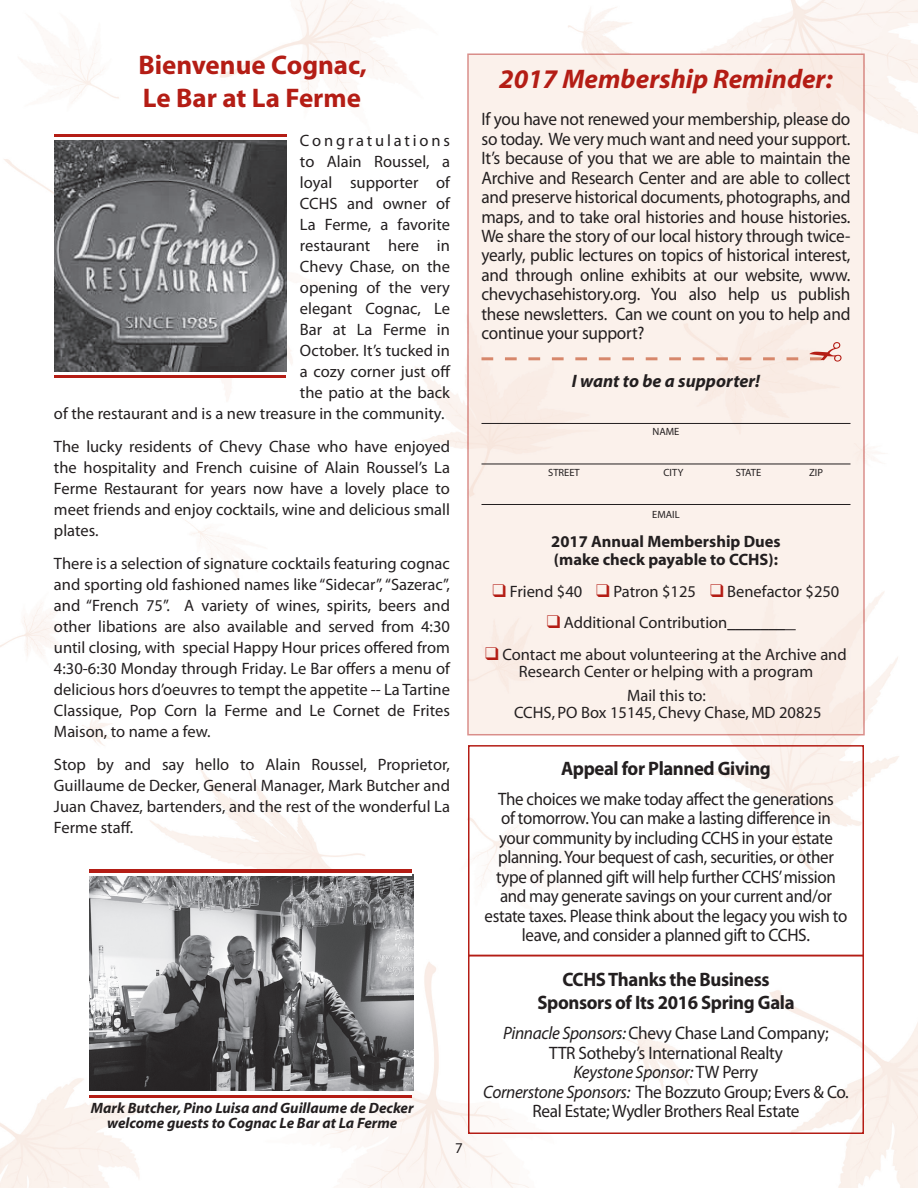
<style>
.page{position:relative;width:918px;height:1188px;background:#fff}
.page>*{position:absolute;margin:0;border:0;box-sizing:border-box;transform-origin:0 0}
.t1{font:700 27px/32.4px "Myriad";color:#b41d15}
.t2{font:italic 700 27px "Myriad";color:#b41d15}
.t3{font:700 19.5px/23.4px "Myriad Pro";letter-spacing:-.02em;color:#231f20;text-align:center;scale:.96 1}
.t4{font:18px/19.4px "Myriad Pro";letter-spacing:-.02em;color:#231f20;text-align:center;scale:.96 1}
.t5{font:18px/19.5px "Myriad Pro";letter-spacing:-.02em;color:#231f20;text-align:center;scale:.94 1}
.t6{font:italic 700 18px "Myriad";color:#231f20}
.t7{font:16.5px/21px "Myriad Pro";color:#231f20;text-align:justify}
.t8{font:16.5px/17.9px "Myriad";color:#231f20;text-align:center}
.t9{font:700 16.5px/17.9px "Myriad";color:#231f20}
.t10{font:16.5px "Myriad Pro";letter-spacing:.17em;color:#231f20}
.t11{font:italic 700 15px/15px "Myriad";color:#231f20;text-align:center}
.t12{font:15px "Myriad";color:#231f20}
.t13{font:10.5px "Myriad";color:#231f20}
.s1{color:#b41d15}
.s2{font-style:italic}
</style>
<div class="page">
<img style="left:0;top:0;width:918px;height:1188px">
<div style="left:468px;top:955px;width:396px;height:179px;border:2px solid #b41d15"></div>
<div style="left:468px;top:745px;width:396px;height:211px;border:2px solid #b41d15"></div>
<div style="left:467px;top:53px;width:398px;height:682px;background:#fbf1eb"></div>
<hr style="left:482px;top:423px;width:368px;height:1px;background:#231f20">
<hr style="left:482px;top:464px;width:368px;height:1px;background:#231f20">
<hr style="left:482px;top:504px;width:368px;height:1px;background:#231f20">
<hr style="left:727px;top:629px;width:69px;height:1px;background:#231f20">
<svg style="left:482px;top:342px;width:360px;height:20px"></svg>
<img style="left:90px;top:875px;width:324px;height:216px">
<svg style="left:89px;top:1094px;width:323px;height:4px"></svg>
<hr style="left:89px;top:1092px;width:323px;height:2px;background:#fff">
<hr style="left:89px;top:870px;width:323px;height:3px;background:#b41d15">
<hr style="left:89px;top:873px;width:323px;height:3px;background:#fff">
<img style="left:54px;top:140px;width:232px;height:232px">
<hr style="left:54px;top:375px;width:231px;height:3px;background:#b41d15">
<hr style="left:54px;top:372px;width:231px;height:3px;background:#fff">
<hr style="left:54px;top:134px;width:232px;height:3px;background:#b41d15">
<hr style="left:54px;top:137px;width:232px;height:3px;background:#fff">
<h1 class="t1" style="left:139px;top:50px;width:230px">Bienvenue Cognac,<br>Le Bar at La Ferme</h1>
<p class="t10" style="left:300px;top:131px;width:152px">Congratulations</p>
<p class="t7" style="left:300px;top:151px;width:151px">to Alain Roussel, a</p>
<p class="t7" style="left:300px;top:172px;width:152px">loyal supporter of</p>
<p class="t7" style="left:300px;top:193px;width:152px">CCHS and owner of</p>
<p class="t7" style="left:300px;top:214px;width:151px">La Ferme, a favorite</p>
<p class="t7" style="left:300px;top:235px;width:152px">restaurant here in</p>
<p class="t7" style="left:300px;top:256px;width:151px">Chevy Chase, on the</p>
<p class="t7" style="left:300px;top:277px;width:151px">opening of the very</p>
<p class="t7" style="left:300px;top:298px;width:152px">elegant Cognac, Le</p>
<p class="t7" style="left:300px;top:319px;width:151px">Bar at La Ferme in</p>
<p class="t7" style="left:300px;top:340px;width:151px">October. It’s tucked in</p>
<p class="t7" style="left:300px;top:361px;width:152px">a cozy corner just off</p>
<p class="t7" style="left:300px;top:382px;width:152px">the patio at the back</p>
<p class="t7" style="left:54px;top:403px;width:392px">of the restaurant and is a new treasure in the community.</p>
<p class="t7" style="left:54px;top:436px;width:398px">The lucky residents of Chevy Chase who have enjoyed the hospitality and French cuisine of Alain Roussel’s La Ferme Restaurant for years now have a lovely place to meet friends and enjoy cocktails, wine and delicious small plates.</p>
<p class="t7" style="left:54px;top:553px;width:398px">There is a selection of signature cocktails featuring cognac and sporting old fashioned names like “Sidecar”, “Sazerac”, and “French 75”. A variety of wines, spirits, beers and other libations are also available and served from 4:30 until closing, with special Happy Hour prices offered from 4:30-6:30 Monday through Friday. Le Bar offers a menu of delicious hors d’oeuvres to tempt the appetite -- La Tartine Classique, Pop Corn la Ferme and Le Cornet de Frites Maison, to name a few.</p>
<p class="t7" style="left:54px;top:754px;width:398px">Stop by and say hello to Alain Roussel, Proprietor, Guillaume de Decker, General Manager, Mark Butcher and Juan Chavez, bartenders, and the rest of the wonderful La Ferme staff.</p>
<p class="t11" style="left:91px;top:1101px;width:324px">Mark Butcher, Pino Luisa and Guillaume de Decker welcome guests to Cognac Le Bar at La Ferme</p>
<p class="t12" style="left:455px;top:1141px;width:9px">7</p>
<p class="t12" style="left:455px;top:1148px;width:9px">#</p>
<h1 class="t2" style="left:499px;top:65px;width:335px">2017 Membership Reminder:</h1>
<p class="t4" style="left:482px;top:110px;width:386px;text-align:justify">If you have not renewed your membership, please do so today. We very much want and need your support.<br>It’s because of you that we are able to maintain the Archive and Research Center and are able to collect and preserve historical documents, photographs, and maps, and to take oral histories and house histories.<br>We share the story of our local history through twice&shy;yearly, public lectures on topics of historical interest, and through online exhibits at our website, www. chevychasehistory.org. You also help us publish these newsletters. Can we count on you to help and continue your support?</p>
<p class="t6" style="left:572px;top:372px;width:190px">I want to be a supporter!</p>
<p class="t13" style="left:653px;top:426px;width:28px">NAME</p>
<p class="t13" style="left:548px;top:467px;width:33px">STREET</p>
<p class="t13" style="left:664px;top:467px;width:21px">CITY</p>
<p class="t13" style="left:736px;top:467px;width:27px">STATE</p>
<p class="t13" style="left:809px;top:467px;width:15px">ZIP</p>
<p class="t13" style="left:652px;top:509px;width:29px">EMAIL</p>
<p class="t9" style="left:551px;top:534px;width:231px">2017 Annual Membership Dues (make check payable to CCHS):</p>
<p class="t8" style="left:493px;top:583px;width:348px"><span class="s1">❑</span> Friend $40 <span class="s1">❑</span> Patron $125 <span class="s1">❑</span> Benefactor $250</p>
<p class="t8" style="left:547px;top:614px;width:240px"><span class="s1">❑</span> Additional Contribution_______</p>
<p class="t8" style="left:485px;top:646px;width:363px"><span class="s1">❑</span> Contact me about volunteering at the Archive and<br>Research Center or helping with a program</p>
<p class="t8" style="left:514px;top:687px;width:309px">Mail this to:<br>CCHS, PO Box 15145, Chevy Chase, MD 20825</p>
<p class="t3" style="left:561px;top:756px;width:220px">Appeal for Planned Giving</p>
<p class="t5" style="left:485px;top:789px;width:387px">The choices we make today affect the generations<br>of tomorrow. You can make a lasting difference in your community by including CCHS in your estate planning. Your bequest of cash, securities, or other type of planned gift will help further CCHS’ mission and may generate savings on your current and/or estate taxes. Please think about the legacy you wish to leave, and consider a planned gift to CCHS.</p>
<p class="t3" style="left:537px;top:967px;width:269px">CCHS Thanks the Business<br>Sponsors of Its 2016 Spring Gala</p>
<p class="t4" style="left:483px;top:1024px;width:382px"><span class="s2">Pinnacle Sponsors:</span> Chevy Chase Land Company;<br>TTR Sotheby’s International Realty<br><span class="s2">Keystone Sponsor:</span> TW Perry<br><span class="s2">Cornerstone Sponsors:</span> The Bozzuto Group; Evers &amp; Co.<br>Real Estate; Wydler Brothers Real Estate</p>
</div>
